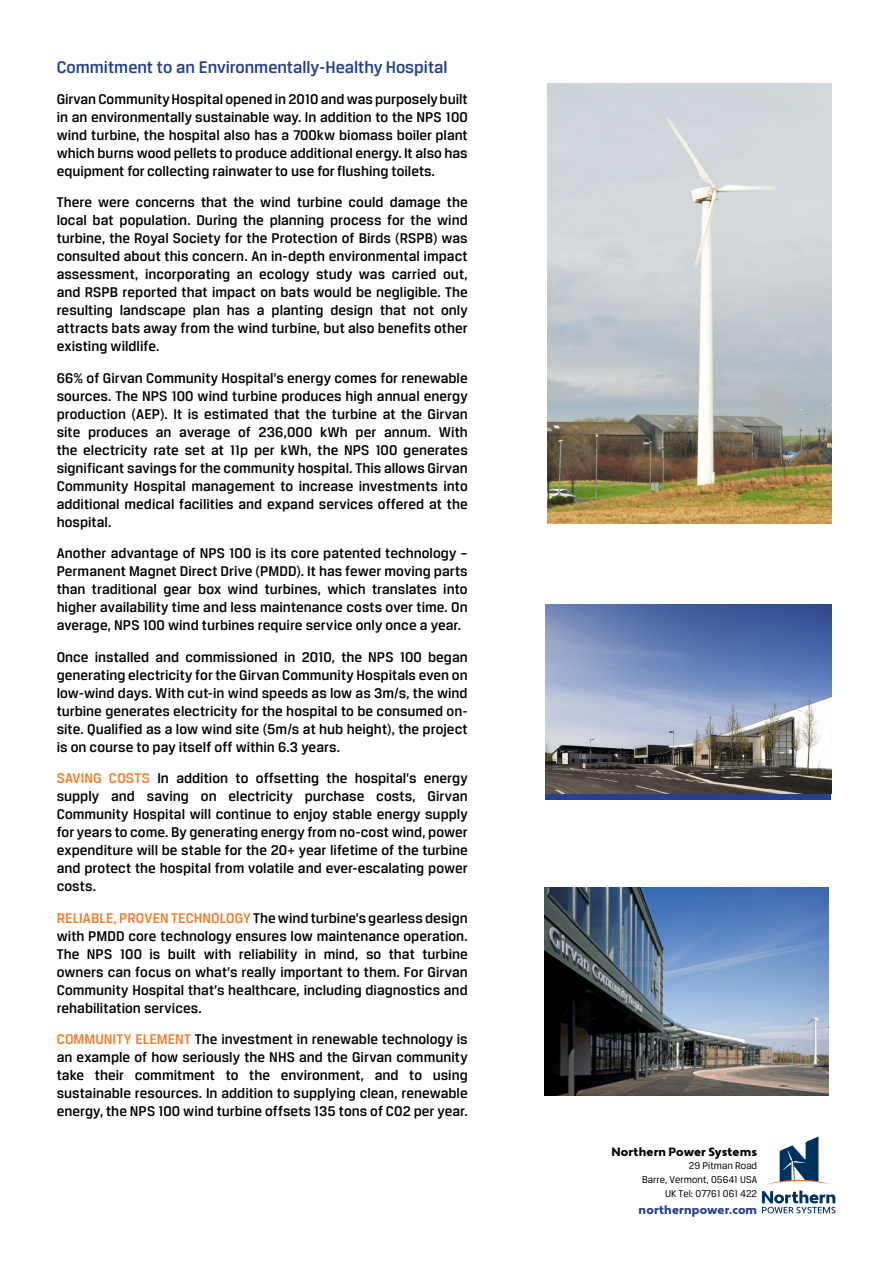
<style>
.page{position:relative;width:893px;height:1263px;background:#fff}
.page>*{position:absolute;margin:0;border:0;box-sizing:border-box;transform-origin:0 0}
.t1{font:500 18px "Breuer Text";color:#25408f}
.t2{font:500 15px/18px "Breuer Text";color:#000;text-align:justify}
.t3{font:900 12px "Apertura";letter-spacing:.015em;color:#000}
.t4{font:900 12px "Apertura";letter-spacing:.015em;color:#25408f}
.t5{font:10.5px/13.6px "Breuer Text";color:#000;text-align:right}
.s1{color:#f47b29}
</style>
<div class="page">
<svg style="left:761px;top:1136px;width:75px;height:78px"></svg>
<div style="left:545px;top:604px;width:286px;height:195px;background:linear-gradient(to right,#25408f,#25408f)"></div>
<img style="left:545px;top:604px;width:286px;height:189px">
<img style="left:547px;top:84px;width:284px;height:439px">
<img style="left:544px;top:888px;width:285px;height:207px">
<p class="t1" style="left:57px;top:57px;width:392px">Commitment to an Environmentally-Healthy Hospital</p>
<p class="t2" style="left:57px;top:90px;width:413px">Girvan Community Hospital opened in 2010 and was purposely built in an environmentally sustainable way. In addition to the NPS 100 wind turbine, the hospital also has a 700kw biomass boiler plant which burns wood pellets to produce additional energy. It also has equipment for collecting rainwater to use for flushing toilets.</p>
<p class="t2" style="left:57px;top:193px;width:413px">There were concerns that the wind turbine could damage the local bat population. During the planning process for the wind turbine, the Royal Society for the Protection of Birds (RSPB) was consulted about this concern. An in-depth environmental impact assessment, incorporating an ecology study was carried out, and RSPB reported that impact on bats would be negligible. The resulting landscape plan has a planting design that not only attracts bats away from the wind turbine, but also benefits other existing wildlife.</p>
<p class="t2" style="left:57px;top:369px;width:413px">66% of Girvan Community Hospital’s energy comes for renewable sources. The NPS 100 wind turbine produces high annual energy production (AEP). It is estimated that the turbine at the Girvan site produces an average of 236,000 kWh per annum. With the electricity rate set at 11p per kWh, the NPS 100 generates significant savings for the community hospital. This allows Girvan Community Hospital management to increase investments into additional medical facilities and expand services offered at the hospital.</p>
<p class="t2" style="left:57px;top:544px;width:413px">Another advantage of NPS 100 is its core patented technology – Permanent Magnet Direct Drive (PMDD). It has fewer moving parts than traditional gear box wind turbines, which translates into higher availability time and less maintenance costs over time. On average, NPS 100 wind turbines require service only once a year.</p>
<p class="t2" style="left:57px;top:648px;width:413px">Once installed and commissioned in 2010, the NPS 100 began generating electricity for the Girvan Community Hospitals even on low-wind days. With cut-in wind speeds as low as 3m/s, the wind turbine generates electricity for the hospital to be consumed on&shy;site. Qualified as a low wind site (5m/s at hub height), the project is on course to pay itself off within 6.3 years.</p>
<p class="t2" style="left:57px;top:769px;width:413px"><span class="s1">SAVING COSTS</span> In addition to offsetting the hospital’s energy supply and saving on electricity purchase costs, Girvan Community Hospital will continue to enjoy stable energy supply for years to come. By generating energy from no-cost wind, power expenditure will be stable for the 20+ year lifetime of the turbine and protect the hospital from volatile and ever-escalating power costs.</p>
<p class="t2" style="left:57px;top:909px;width:413px"><span class="s1">RELIABLE, PROVEN TECHNOLOGY</span> The wind turbine’s gearless design with PMDD core technology ensures low maintenance operation.<br>The NPS 100 is built with reliability in mind, so that turbine owners can focus on what’s really important to them. For Girvan Community Hospital that’s healthcare, including diagnostics and rehabilitation services.</p>
<p class="t2" style="left:57px;top:1030px;width:413px"><span class="s1">COMMUNITY ELEMENT</span> The investment in renewable technology is an example of how seriously the NHS and the Girvan community take their commitment to the environment, and to using sustainable resources. In addition to supplying clean, renewable energy, the NPS 100 wind turbine offsets 135 tons of CO2 per year.</p>
<p class="t3" style="left:611px;top:1144px;width:147px">Northern Power Systems</p>
<p class="t5" style="left:642px;top:1159px;width:117px">29 Pitman Road<br>Barre, Vermont, 05641 USA<br>UK Tel: 07761 061 422</p>
<p class="t4" style="left:639px;top:1203px;width:120px">northernpower.com</p>
</div>
